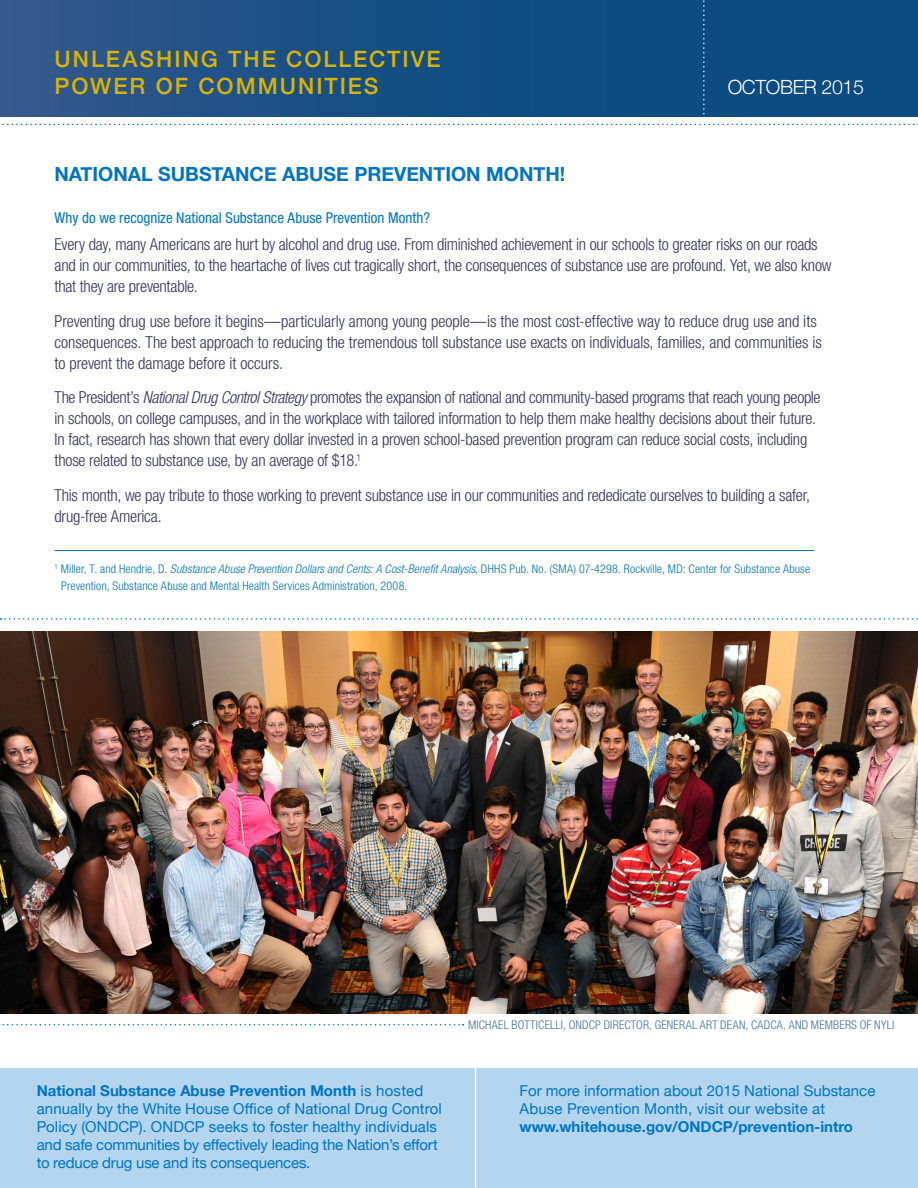
<style>
.page{position:relative;width:918px;height:1188px;background:#fff}
.page>*{position:absolute;margin:0;border:0;box-sizing:border-box;transform-origin:0 0}
.t1{font:500 22.5px/27px "Helvetica Neue";letter-spacing:.09em;color:#d8b304}
.t2{font:300 19.65px "Helvetica Neue";letter-spacing:-.02em;color:#fff}
.t3{font:700 19.5px "Helvetica Neue";color:#0074c5}
.t4{font:300 condensed 16.5px/21px "Helvetica Neue LT Std";letter-spacing:-.015em;color:#33335a}
.t5{font:15px/18px "Helvetica Neue";color:#0074c5}
.t6{font:condensed 15px "Helvetica Neue LT Std";color:#0074c5}
.t7{font:300 condensed 12px/16.5px "Helvetica Neue LT Std";letter-spacing:.01em;color:#0075b0}
.t8{font:300 condensed 12px "Helvetica Neue LT Std";letter-spacing:.02em;color:#45709b}
.s1{font-style:italic}
.s2{font-weight:700}
</style>
<div class="page">
<div style="left:0;top:1068px;width:918px;height:120px;background:#b3d5ee"></div>
<hr style="left:475px;top:1063px;width:1px;height:125px;background:#fff">
<svg style="left:0;top:0;width:918px;height:125px;background:#265a8c"></svg>
<svg style="left:0;top:1024px;width:464px;height:1px"></svg>
<hr style="left:55px;top:550px;width:759px;height:1px;background:#0075b0">
<svg style="left:1px;top:618px;width:917px;height:2px"></svg>
<img style="left:0;top:632px;width:918px;height:381px">
<p class="t1" style="left:55px;top:45px;width:388px">UNLEASHING THE COLLECTIVE<br>POWER OF COMMUNITIES</p>
<p class="t2" style="left:728px;top:71px;width:138px">OCTOBER 2015</p>
<p class="t3" style="left:55px;top:159px;width:512px">NATIONAL SUBSTANCE ABUSE PREVENTION MONTH!</p>
<p class="t6" style="left:55px;top:209px;width:377px">Why do we recognize National Substance Abuse Prevention Month?</p>
<p class="t4" style="left:55px;top:234px;width:779px">Every day, many Americans are hurt by alcohol and drug use. From diminished achievement in our schools to greater risks on our roads and in our communities, to the heartache of lives cut tragically short, the consequences of substance use are profound. Yet, we also know that they are preventable.</p>
<p class="t4" style="left:55px;top:310px;width:769px">Preventing drug use before it begins—particularly among young people—is the most cost-effective way to reduce drug use and its consequences. The best approach to reducing the tremendous toll substance use exacts on individuals, families, and communities is to prevent the damage before it occurs.</p>
<p class="t4" style="left:55px;top:387px;width:768px">The President’s <span class="s1">National Drug Control Strategy</span> promotes the expansion of national and community-based programs that reach young people in schools, on college campuses, and in the workplace with tailored information to help them make healthy decisions about their future.<br>In fact, research has shown that every dollar invested in a proven school-based prevention program can reduce social costs, including those related to substance use, by an average of $18.<sup>1</sup></p>
<p class="t4" style="left:55px;top:484px;width:757px">This month, we pay tribute to those working to prevent substance use in our communities and rededicate ourselves to building a safer, drug-free America.</p>
<p class="t7" style="left:61px;top:561px;width:750px;text-indent:-7px"><sup>1</sup> Miller, T. and Hendrie, D. <span class="s1">Substance Abuse Prevention Dollars and Cents: A Cost-Benefit Analysis</span>, DHHS Pub. No. (SMA) 07-4298. Rockville, MD: Center for Substance Abuse<br>Prevention, Substance Abuse and Mental Health Services Administration, 2008.</p>
<p class="t5" style="left:37px;top:1083px;width:407px"><span class="s2">National Substance Abuse Prevention Month</span> is hosted annually by the White House Office of National Drug Control Policy (ONDCP). ONDCP seeks to foster healthy individuals and safe communities by effectively leading the Nation’s effort to reduce drug use and its consequences.</p>
<p class="t8" style="left:468px;top:1018px;width:428px">MICHAEL BOTTICELLI, ONDCP DIRECTOR, GENERAL ART DEAN, CADCA, AND MEMBERS OF NYLI</p>
<p class="t5" style="left:519px;top:1083px;width:357px">For more information about 2015 National Substance<br>Abuse Prevention Month, visit our website at <span class="s2">www.whitehouse.gov/ONDCP/prevention-intro</span></p>
</div>
